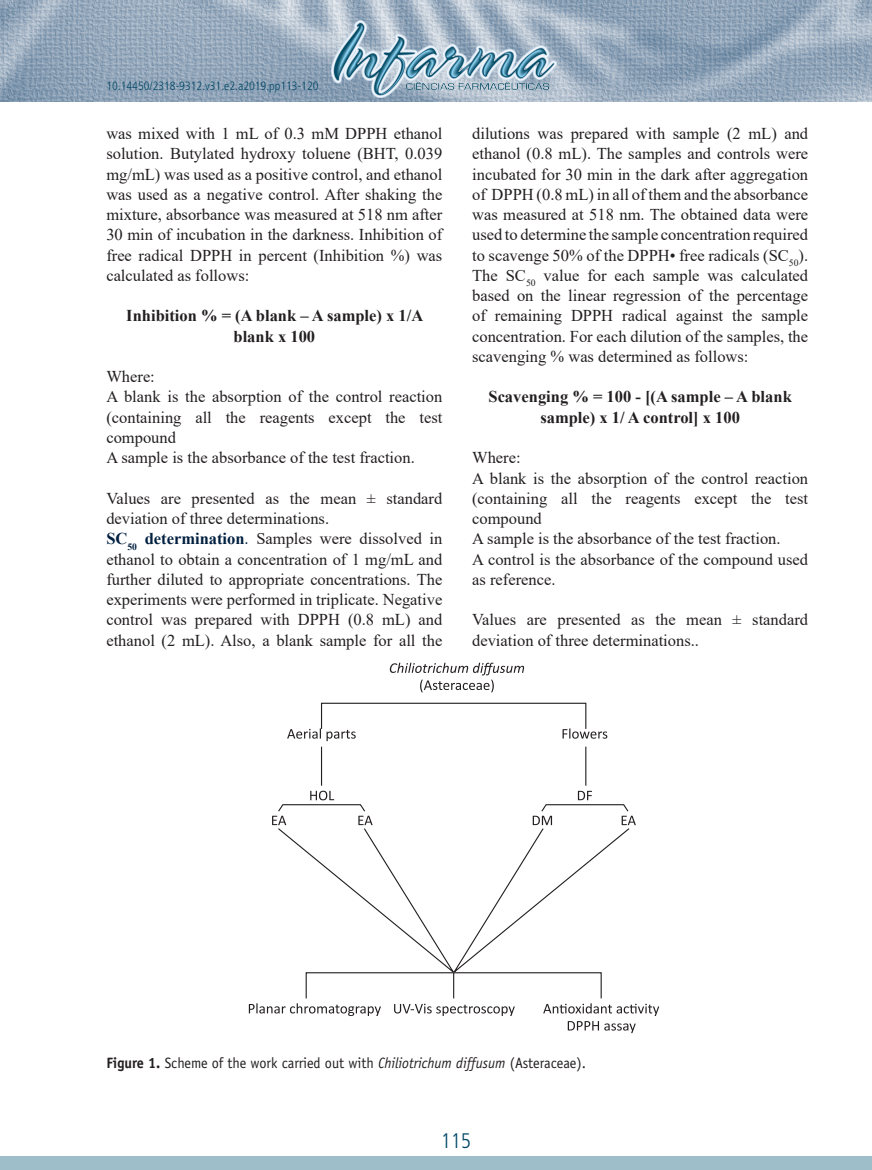
<style>
.page{position:relative;width:872px;height:1170px;background:#fff}
.page>*{position:absolute;margin:0;border:0;box-sizing:border-box;transform-origin:0 0}
.t1{font:300 condensed 21px "Frutiger";color:#004766}
.t2{font:16.5px/20.2px "Times New Roman";color:#231f20}
.t3{font:700 16.5px/20.2px "Times New Roman";color:#231f20;text-align:center}
.t4{font:15px "Officina Sans";color:#231f20;scale:.95 1}
.t5{font:300 condensed 12px "Frutiger";color:#004766}
.s1{font-weight:700;color:#002040}
.s2{color:#002040}
.s3{font-weight:700}
.s4{font-style:italic}
</style>
<div class="page">
<img style="left:0;top:0;width:872px;height:101px">
<div style="left:0;top:1155px;width:872px;height:14px;background:#9ebfc9"></div>
<img style="left:332px;top:20px;width:224px;height:77px">
<svg style="left:390px;top:662px;width:134px;height:30px"></svg>
<svg style="left:287px;top:728px;width:69px;height:13px"></svg>
<svg style="left:562px;top:728px;width:45px;height:10px"></svg>
<div style="left:321px;top:702px;width:265px;height:27px;border:1px solid #231f20"></div>
<hr style="left:585px;top:746px;width:1px;height:39px;background:#231f20">
<svg style="left:249px;top:790px;width:410px;height:243px"></svg>
<hr style="left:321px;top:746px;width:1px;height:39px;background:#231f20">
<p class="t5" style="left:106px;top:79px;width:214px">10.14450/2318-9312.v31.e2.a2019.pp113-120</p>
<p class="t2" style="left:106px;top:123px;width:337px;text-align:justify">was mixed with 1 mL of 0.3 mM DPPH ethanol solution. Butylated hydroxy toluene (BHT, 0.039 mg/mL) was used as a positive control, and ethanol was used as a negative control. After shaking the mixture, absorbance was measured at 518 nm after 30 min of incubation in the darkness. Inhibition of free radical DPPH in percent (Inhibition %) was calculated as follows:</p>
<p class="t3" style="left:126px;top:305px;width:298px">Inhibition % = (A blank – A sample) x 1/A blank x 100</p>
<p class="t2" style="left:106px;top:366px;width:337px">Where:<br>A blank is the absorption of the control reaction (containing all the reagents except the test compound<br>A sample is the absorbance of the test fraction.</p>
<p class="t2" style="left:106px;top:487px;width:337px">Values are presented as the mean ± standard deviation of three determinations.<br><span class="s1">SC</span><sub>50</sub> <span class="s1">determination</span><span class="s2">.</span> Samples were dissolved in ethanol to obtain a concentration of 1 mg/mL and further diluted to appropriate concentrations. The experiments were performed in triplicate. Negative control was prepared with DPPH (0.8 mL) and ethanol (2 mL). Also, a blank sample for all the</p>
<p class="t2" style="left:472px;top:123px;width:337px;text-align:justify">dilutions was prepared with sample (2 mL) and ethanol (0.8 mL). The samples and controls were incubated for 30 min in the dark after aggregation of DPPH (0.8 mL) in all of them and the absorbance was measured at 518 nm. The obtained data were used to determine the sample concentration required to scavenge 50% of the DPPH• free radicals (SC<sub>50</sub>).<br>The SC<sub>50</sub> value for each sample was calculated based on the linear regression of the percentage of remaining DPPH radical against the sample concentration. For each dilution of the samples, the scavenging % was determined as follows:</p>
<p class="t3" style="left:488px;top:386px;width:305px">Scavenging % = 100 - [(A sample – A blank sample) x 1/ A control] x 100</p>
<p class="t2" style="left:472px;top:447px;width:337px">Where:<br>A blank is the absorption of the control reaction (containing all the reagents except the test compound<br>A sample is the absorbance of the test fraction.<br>A control is the absorbance of the compound used as reference.</p>
<p class="t2" style="left:472px;top:609px;width:337px">Values are presented as the mean ± standard deviation of three determinations..</p>
<p class="t4" style="left:106px;top:1054px;width:506px"><span class="s3">Figure 1.</span> Scheme of the work carried out with <span class="s4">Chiliotrichum diffusum</span> (Asteraceae).</p>
<p class="t1" style="left:441px;top:1128px;width:32px">115</p>
</div>
